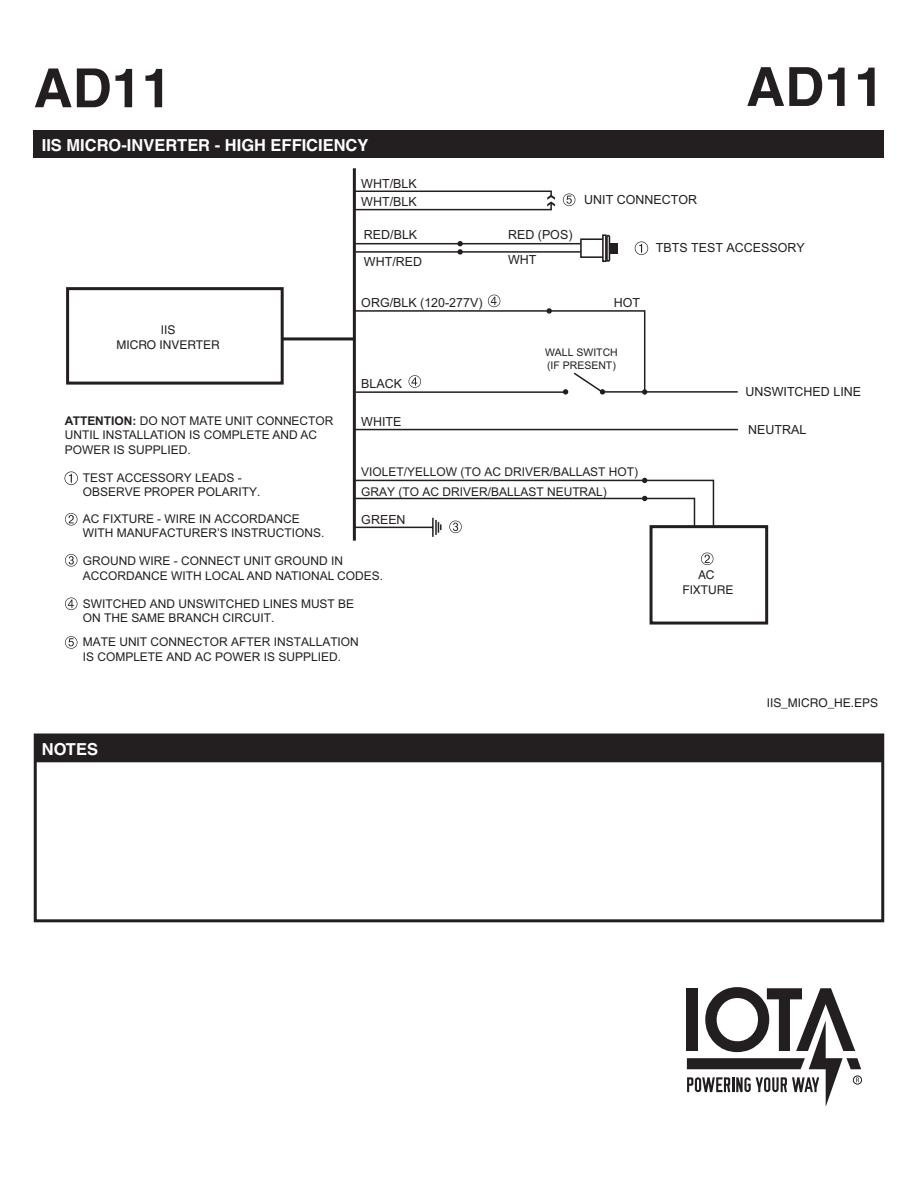
<style>
.page{position:relative;width:918px;height:1188px;background:#fff}
.page>*{position:absolute;margin:0;border:0;box-sizing:border-box;transform-origin:0 0}
.t1{font:700 54px "Helvetica";color:#231f20}
.t2{font:700 16.5px "Helvetica";color:#fff}
.t3{font:12.6px/24.8px "Arial";color:#231f20}
.t4{font:12.6px "Arial";color:#221e1f}
.t5{font:12px/14.4px "Arial";color:#231f20}
.t6{font:12px/14.4px "Helvetica";color:#231f20;text-align:center}
.t7{font:10.5px/12.6px "Arial";color:#221e1f}
.s1{font-weight:700}
</style>
<div class="page">
<div style="left:34px;top:131px;width:850px;height:27px;background:#231f20"></div>
<hr style="left:354px;top:429px;width:384px;height:1px;background:#231f20">
<svg style="left:66px;top:287px;width:219px;height:98px"></svg>
<svg style="left:356px;top:190px;width:199px;height:21px"></svg>
<hr style="left:355px;top:243px;width:226px;height:1px;background:#231f20">
<hr style="left:355px;top:251px;width:226px;height:2px;background:#231f20">
<hr style="left:353px;top:168px;width:3px;height:373px;background:#231f20">
<hr style="left:282px;top:337px;width:72px;height:3px;background:#221e1f">
<svg style="left:64px;top:471px;width:14px;height:14px"></svg>
<svg style="left:65px;top:513px;width:12px;height:13px"></svg>
<svg style="left:65px;top:554px;width:12px;height:13px"></svg>
<svg style="left:65px;top:598px;width:12px;height:12px"></svg>
<svg style="left:635px;top:241px;width:13px;height:14px"></svg>
<svg style="left:353px;top:478px;width:416px;height:147px"></svg>
<div style="left:609px;top:243px;width:9px;height:10px;background:#231f20"></div>
<div style="left:580px;top:238px;width:28px;height:20px;background:#fff;border:2px solid #231f20"></div>
<div style="left:606px;top:235px;width:4px;height:27px;border:2px solid #231f20"></div>
<svg style="left:602px;top:234px;width:5px;height:28px"></svg>
<svg style="left:65px;top:636px;width:12px;height:13px"></svg>
<svg style="left:563px;top:193px;width:12px;height:13px"></svg>
<svg style="left:355px;top:295px;width:383px;height:100px"></svg>
<svg style="left:457px;top:241px;width:6px;height:14px"></svg>
<div style="left:38px;top:738px;width:842px;height:24px;background:#231f20"></div>
<div style="left:34px;top:734px;width:850px;height:188px;border:3px solid #231f20"></div>
<div style="left:853px;top:1076px;width:9px;height:8px;border:1px solid #231f20;border-radius:50%"></div>
<svg style="left:687px;top:987px;width:174px;height:120px"></svg>
<p class="t1" style="left:34px;top:55px;width:140px">AD11</p>
<p class="t1" style="left:746px;top:54px;width:140px">AD11</p>
<p class="t2" style="left:42px;top:135px;width:328px">IIS MICRO-INVERTER - HIGH EFFICIENCY</p>
<p class="t3" style="left:361px;top:175px;width:57px;line-height:18.3px">WHT/BLK<br>WHT/BLK</p>
<p class="t3" style="left:364px;top:221px;width:60px;line-height:27px">RED/BLK<br>WHT/RED</p>
<p class="t6" style="left:117px;top:323px;width:105px">IIS<br>MICRO INVERTER</p>
<p class="t5" style="left:65px;top:413px;width:270px"><span class="s1">ATTENTION:</span> DO NOT MATE UNIT CONNECTOR<br>UNTIL INSTALLATION IS COMPLETE AND AC<br>POWER IS SUPPLIED.</p>
<p class="t3" style="left:361px;top:290px;width:123px">ORG/BLK (120-277V)</p>
<p class="t3" style="left:361px;top:371px;width:42px">BLACK</p>
<p class="t3" style="left:361px;top:410px;width:42px">WHITE</p>
<p class="t3" style="left:508px;top:222px;width:66px">RED (POS)<br>WHT</p>
<p class="t4" style="left:584px;top:191px;width:114px">UNIT CONNECTOR</p>
<p class="t4" style="left:656px;top:239px;width:150px">TBTS TEST ACCESSORY</p>
<p class="t4" style="left:614px;top:294px;width:28px">HOT</p>
<p class="t7" style="left:545px;top:346px;width:74px">WALL SWITCH (IF PRESENT)</p>
<p class="t4" style="left:745px;top:383px;width:117px">UNSWITCHED LINE</p>
<p class="t4" style="left:748px;top:421px;width:60px">NEUTRAL</p>
<p class="t5" style="left:83px;top:471px;width:179px">TEST ACCESSORY LEADS -<br>OBSERVE PROPER POLARITY.</p>
<p class="t5" style="left:83px;top:512px;width:243px">AC FIXTURE - WIRE IN ACCORDANCE<br>WITH MANUFACTURER’S INSTRUCTIONS.</p>
<p class="t5" style="left:361px;top:462px;width:278px;line-height:20px">VIOLET/YELLOW (TO AC DRIVER/BALLAST HOT)<br>GRAY (TO AC DRIVER/BALLAST NEUTRAL)</p>
<p class="t3" style="left:361px;top:508px;width:46px">GREEN</p>
<p class="t5" style="left:83px;top:554px;width:302px">GROUND WIRE - CONNECT UNIT GROUND IN<br>ACCORDANCE WITH LOCAL AND NATIONAL CODES.</p>
<p class="t5" style="left:83px;top:596px;width:273px">SWITCHED AND UNSWITCHED LINES MUST BE<br>ON THE SAME BRANCH CIRCUIT.</p>
<p class="t5" style="left:83px;top:635px;width:278px">MATE UNIT CONNECTOR AFTER INSTALLATION<br>IS COMPLETE AND AC POWER IS SUPPLIED.</p>
<p class="t2" style="left:42px;top:739px;width:58px">NOTES</p>
<p class="t6" style="left:682px;top:568px;width:53px">AC<br>FIXTURE</p>
<p class="t6" style="left:767px;top:696px;width:113px">IIS_MICRO_HE.EPS</p>
</div>
